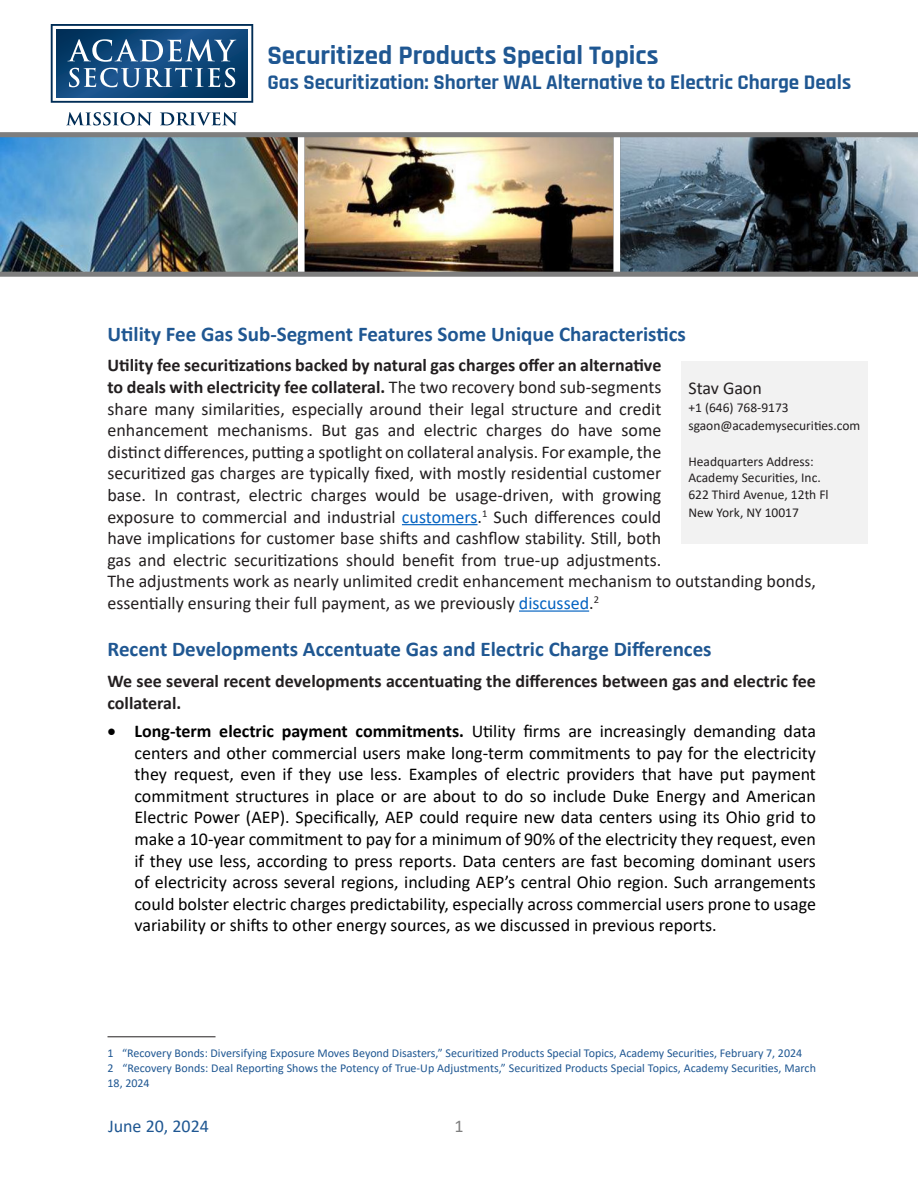
<style>
.page{position:relative;width:918px;height:1188px;background:#fff}
.page>*{position:absolute;margin:0;border:0;box-sizing:border-box;transform-origin:0 0}
.t1{font:700 27px "Rajdhani";color:#1f5792}
.Section_Head{font:700 21px "Calibri";color:#1f5792}
.t2{font:700 21px "Rajdhani";color:#1f5792}
.t3{font:18px/21.6px "Calibri";color:#231f20}
.t4{font:18px/21.6px "Calibri";color:#000;text-align:justify}
.t5{font:700 18px/21.6px "Calibri";color:#231f20}
.t6{font:18px "Calibri";color:#1f5792}
.t7{font:18px "Calibri";color:#7e7e7e}
.t8{font:13.5px/16.2px "Calibri";color:#231f20}
.Footnote{font:12px/14.4px "Calibri";color:#1f5792}
.s1{font-weight:700}
.s2{color:#0563c1}
</style>
<div class="page">
<svg style="left:51px;top:24px;width:202px;height:79px"></svg>
<svg style="left:66px;top:112px;width:86px;height:14px"></svg>
<svg style="left:160px;top:112px;width:77px;height:14px"></svg>
<img style="left:0;top:137px;width:918px;height:135px">
<div style="left:682px;top:361px;width:186px;height:182px;background:#f2f2f2"></div>
<div style="left:0;top:272px;width:918px;height:5px;background:#7e7e7e"></div>
<div style="left:0;top:132px;width:918px;height:5px;background:#7e7e7e"></div>
<hr style="left:402px;top:524px;width:76px;height:1px;background:#0563c1">
<hr style="left:519px;top:610px;width:70px;height:2px;background:#0563c1">
<hr style="left:108px;top:1036px;width:108px;height:1px;background:#231f20">
<h1 class="t1" style="left:267px;top:39px;width:393px">Securitized Products Special Topics</h1>
<p class="t2" style="left:267px;top:70px;width:585px">Gas Securitization: Shorter WAL Alternative to Electric Charge Deals</p>
<p class="Section_Head" style="left:108px;top:319px;width:580px">Utility Fee Gas Sub-Segment Features Some Unique Characteristics</p>
<p class="t3" style="left:108px;top:354px;width:710px"><span class="s1">Utility fee securitizations backed by natural gas charges offer an alternative<br>to deals with electricity fee collateral.</span> The two recovery bond sub-segments<br>share many similarities, especially around their legal structure and credit<br>enhancement mechanisms. But gas and electric charges do have some<br>distinct differences, putting a spotlight on collateral analysis. For example, the<br>securitized gas charges are typically fixed, with mostly residential customer<br>base. In contrast, electric charges would be usage-driven, with growing<br>exposure to commercial and industrial <span class="s2">customers</span>.<sup>1</sup> Such differences could<br>have implications for customer base shifts and cashflow stability. Still, both<br>gas and electric securitizations should benefit from true-up adjustments.<br>The adjustments work as nearly unlimited credit enhancement mechanism to outstanding bonds, essentially ensuring their full payment, as we previously <span class="s2">discussed</span>.<sup>2</sup></p>
<p class="Section_Head" style="left:108px;top:635px;width:606px">Recent Developments Accentuate Gas and Electric Charge Differences</p>
<p class="t5" style="left:108px;top:670px;width:710px">We see several recent developments accentuating the differences between gas and electric fee collateral.</p>
<p class="t4" style="left:135px;top:720px;width:683px;text-indent:-27px">• <span class="s1">Long-term electric payment commitments.</span> Utility firms are increasingly demanding data centers and other commercial users make long-term commitments to pay for the electricity they request, even if they use less. Examples of electric providers that have put payment commitment structures in place or are about to do so include Duke Energy and American Electric Power (AEP). Specifically, AEP could require new data centers using its Ohio grid to make a 10-year commitment to pay for a minimum of 90% of the electricity they request, even if they use less, according to press reports. Data centers are fast becoming dominant users of electricity across several regions, including AEP’s central Ohio region. Such arrangements could bolster electric charges predictability, especially across commercial users prone to usage variability or shifts to other energy sources, as we discussed in previous reports.</p>
<p class="t3" style="left:688px;top:377px;width:75px">Stav Gaon</p>
<p class="t8" style="left:688px;top:398px;width:174px;line-height:18px">+1 (646) 768-9173 sgaon@academysecurities.com</p>
<p class="t8" style="left:688px;top:453px;width:142px">Headquarters Address:<br>Academy Securities, Inc.<br>622 Third Avenue, 12th Fl</p>
<p class="t8" style="left:688px;top:504px;width:112px">New York, NY 10017</p>
<p class="Footnote" style="left:108px;top:1045px;width:696px">1 “Recovery Bonds: Diversifying Exposure Moves Beyond Disasters,” Securitized Products Special Topics, Academy Securities, February 7, 2024</p>
<p class="Footnote" style="left:108px;top:1061px;width:710px">2 “Recovery Bonds: Deal Reporting Shows the Potency of True-Up Adjustments,” Securitized Products Special Topics, Academy Securities, March<br>18, 2024</p>
<p class="t6" style="left:108px;top:1114px;width:102px">June 20, 2024</p>
<p class="t7" style="left:454px;top:1114px;width:11px">1</p>
</div>
